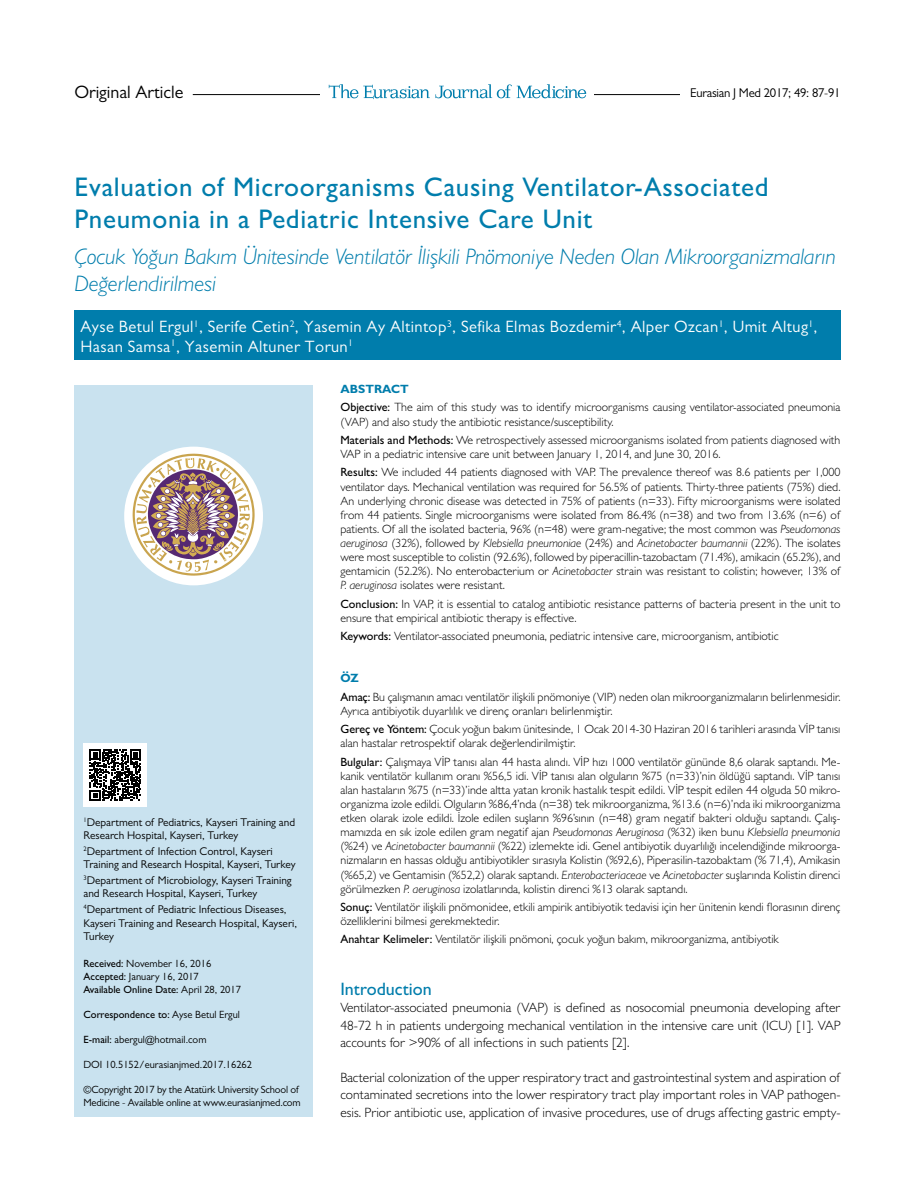
<style>
.page{position:relative;width:915px;height:1191px;background:#fff}
.page>*{position:absolute;margin:0;border:0;box-sizing:border-box;transform-origin:0 0}
.t1{font:500 27px/32.4px "Gill Sans MT Pro";letter-spacing:.025em;color:#007dac}
.t2{font:italic 300 22.5px/27px "Gill Sans MT Pro";color:#007dac}
.t3{font:18px "Gill Sans MT Pro";color:#000}
.t4{font:500 18px "Gill Sans MT Pro";color:#007dac}
.t5{font:16.5px/19.8px "Gill Sans MT Pro";letter-spacing:.025em;color:#fff}
.t6{font:300 13.5px/17.4px "Gill Sans MT Pro";color:#000;text-align:justify}
.t7{font:12.75px "Gill Sans MT Pro";letter-spacing:-.02em;color:#000}
.t8{font:300 12px/14.1px "Gill Sans MT Pro";color:#000}
.t9{font:11.25px/13.5px "Gill Sans MT Pro";color:#000}
.t10{font:10.5px/12.6px "Gill Sans MT Pro";letter-spacing:-.015em;color:#000}
.t11{font:500 10.5px "Gill Sans MT Pro";color:#000}
.s1{font-weight:500}
.s2{font-weight:400}
.s3{font-weight:700;color:#007dac}
.s4{font-style:italic}
</style>
<div class="page">
<div style="left:74px;top:385px;width:239px;height:731px;background:#c9e2ef"></div>
<hr style="left:193px;top:94px;width:486px;height:1px;background:#000">
<div style="left:320px;top:80px;width:273px;height:25px;background:#fff"></div>
<svg style="left:328px;top:84px;width:101px;height:15px"></svg>
<svg style="left:435px;top:84px;width:151px;height:14px"></svg>
<div style="left:83px;top:743px;width:64px;height:64px;background:#fff"></div>
<svg style="left:90px;top:749px;width:51px;height:51px"></svg>
<div style="left:124px;top:446px;width:139px;height:139px;background:#fff;border-radius:50%"></div>
<svg style="left:132px;top:454px;width:122px;height:121px"></svg>
<div style="left:74px;top:310px;width:766px;height:49px;background:#007dac"></div>
<h3 class="t3" style="left:74px;top:81px;width:110px">Original Article</h3>
<p class="t7" style="left:690px;top:85px;width:152px">Eurasian J Med 2017; 49: 87-91</p>
<h1 class="t1" style="left:74px;top:170px;width:695px">Evaluation of Microorganisms Causing Ventilator-Associated<br>Pneumonia in a Pediatric Intensive Care Unit</h1>
<h2 class="t2" style="left:74px;top:242px;width:762px">Çocuk Yoğun Bakım Ünitesinde Ventilatör İlişkili Pnömoniye Neden Olan Mikroorganizmaların<br>Değerlendirilmesi</h2>
<h3 class="t5" style="left:80px;top:316px;width:738px">Ayse Betul Ergul<sup>1</sup>, Serife Cetin<sup>2</sup>, Yasemin Ay Altintop<sup>3</sup>, Sefika Elmas Bozdemir<sup>4</sup>, Alper Ozcan<sup>1</sup>, Umit Altug<sup>1</sup>,<br>Hasan Samsa<sup>1</sup>, Yasemin Altuner Torun<sup>1</sup></h3>
<p class="t9" style="left:83px;top:815px;width:213px"><sup>1</sup>Department of Pediatrics, Kayseri Training and<br>Research Hospital, Kayseri, Turkey</p>
<p class="t9" style="left:83px;top:844px;width:213px"><sup>2</sup>Department of Infection Control, Kayseri<br>Training and Research Hospital, Kayseri, Turkey</p>
<p class="t9" style="left:83px;top:873px;width:210px"><sup>3</sup>Department of Microbiology, Kayseri Training and Research Hospital, Kayseri, Turkey</p>
<p class="t9" style="left:83px;top:902px;width:215px"><sup>4</sup>Department of Pediatric Infectious Diseases,<br>Kayseri Training and Research Hospital, Kayseri,<br>Turkey</p>
<p class="t10" style="left:83px;top:957px;width:159px"><span class="s1">Received:</span> November 16, 2016<br><span class="s1">Accepted:</span> January 16, 2017<br><span class="s1">Available Online Date:</span> April 28, 2017</p>
<p class="t11" style="left:83px;top:1008px;width:158px">Correspondence to: <span class="s2">Ayse Betul Ergul</span></p>
<p class="t10" style="left:83px;top:1033px;width:124px"><span class="s1">E-mail:</span> abergul@hotmail.com</p>
<p class="t10" style="left:83px;top:1058px;width:170px">DOI 10.5152/eurasianjmed.2017.16262</p>
<p class="t10" style="left:83px;top:1083px;width:219px">©Copyright 2017 by the Atatürk University School of<br>Medicine - Available online at www.eurasianjmed.com</p>
<p class="t8" style="left:340px;top:380px;width:501px;line-height:18.3px"><span class="s3">ABSTRACT<br></span><span class="s1">Objective:</span> The aim of this study was to identify microorganisms causing ventilator-associated pneumonia</p>
<p class="t8" style="left:340px;top:412px;width:501px;line-height:18.3px">(VAP) and also study the antibiotic resistance/susceptibility.<br><span class="s1">Materials and Methods:</span> We retrospectively assessed microorganisms isolated from patients diagnosed with</p>
<p class="t8" style="left:340px;top:445px;width:501px;line-height:18.3px">VAP in a pediatric intensive care unit between January 1, 2014, and June 30, 2016.<br><span class="s1">Results:</span> We included 44 patients diagnosed with VAP. The prevalence thereof was 8.6 patients per 1,000</p>
<p class="t8" style="left:340px;top:479px;width:501px;text-align:justify">ventilator days. Mechanical ventilation was required for 56.5% of patients. Thirty-three patients (75%) died.<br>An underlying chronic disease was detected in 75% of patients (n=33). Fifty microorganisms were isolated from 44 patients. Single microorganisms were isolated from 86.4% (n=38) and two from 13.6% (n=6) of patients. Of all the isolated bacteria, 96% (n=48) were gram-negative; the most common was <span class="s4">Pseudomonas aeruginosa</span> (32%), followed by <span class="s4">Klebsiella pneumoniae</span> (24%) and <span class="s4">Acinetobacter baumannii</span> (22%). The isolates were most susceptible to colistin (92.6%), followed by piperacillin-tazobactam (71.4%), amikacin (65.2%), and gentamicin (52.2%). No enterobacterium or <span class="s4">Acinetobacter</span> strain was resistant to colistin; however, 13% of <span class="s4">P. aeruginosa</span> isolates were resistant.</p>
<p class="t8" style="left:340px;top:596px;width:501px"><span class="s1">Conclusion:</span> In VAP, it is essential to catalog antibiotic resistance patterns of bacteria present in the unit to ensure that empirical antibiotic therapy is effective.</p>
<p class="t8" style="left:340px;top:629px;width:439px"><span class="s1">Keywords:</span> Ventilator-associated pneumonia, pediatric intensive care, microorganism, antibiotic</p>
<p class="t8" style="left:340px;top:669px;width:501px;line-height:18.3px"><span class="s3">ÖZ<br></span><span class="s1">Amaç:</span> Bu çalışmanın amacı ventilatör ilişkili pnömoniye (VIP) neden olan mikroorganizmaların belirlenmesidir.</p>
<p class="t8" style="left:340px;top:701px;width:501px;line-height:18.3px">Ayrıca antibiyotik duyarlılık ve direnç oranları belirlenmiştir.<br><span class="s1">Gereç ve Yöntem:</span> Çocuk yoğun bakım ünitesinde, 1 Ocak 2014-30 Haziran 2016 tarihleri arasında VİP tanısı</p>
<p class="t8" style="left:340px;top:734px;width:501px;line-height:18.3px">alan hastalar retrospektif olarak değerlendirilmiştir.<br><span class="s1">Bulgular:</span> Çalışmaya VİP tanısı alan 44 hasta alındı. VİP hızı 1000 ventilatör gününde 8,6 olarak saptandı. Me-</p>
<p class="t8" style="left:340px;top:768px;width:501px;text-align:justify">kanik ventilatör kullanım oranı %56,5 idi. VİP tanısı alan olguların %75 (n=33)’nin öldüğü saptandı. VİP tanısı alan hastaların %75 (n=33)’inde altta yatan kronik hastalık tespit edildi. VİP tespit edilen 44 olguda 50 mikro&shy;organizma izole edildi. Olguların %86,4’nda (n=38) tek mikroorganizma, %13.6 (n=6)’nda iki mikroorganizma etken olarak izole edildi. İzole edilen suşların %96’sının (n=48) gram negatif bakteri olduğu saptandı. Çalış&shy;mamızda en sık izole edilen gram negatif ajan <span class="s4">Pseudomonas Aeruginosa</span> (%32) iken bunu <span class="s4">Klebsiella pneumonia </span>(%24) ve <span class="s4">Acinetobacter baumannii</span> (%22) izlemekte idi. Genel antibiyotik duyarlılığı incelendiğinde mikroorga&shy;nizmaların en hassas olduğu antibiyotikler sırasıyla Kolistin (%92,6), Piperasilin-tazobaktam (% 71,4), Amikasin (%65,2) ve Gentamisin (%52,2) olarak saptandı. <span class="s4">Enterobacteriaceae</span> ve <span class="s4">Acinetobacter</span> suşlarında Kolistin direnci görülmezken <span class="s4">P. aeruginosa</span> izolatlarında, kolistin direnci %13 olarak saptandı.</p>
<p class="t8" style="left:340px;top:899px;width:501px"><span class="s1">Sonuç:</span> Ventilatör ilişkili pnömonidee, etkili ampirik antibiyotik tedavisi için her ünitenin kendi florasının direnç özelliklerini bilmesi gerekmektedir.</p>
<p class="t8" style="left:340px;top:932px;width:440px"><span class="s1">Anahtar Kelimeler:</span> Ventilatör ilişkili pnömoni, çocuk yoğun bakım, mikroorganizma, antibiyotik</p>
<h3 class="t4" style="left:340px;top:978px;width:93px">Introduction</h3>
<p class="t6" style="left:340px;top:998px;width:501px">Ventilator-associated pneumonia (VAP) is defined as nosocomial pneumonia developing after 48-72 h in patients undergoing mechanical ventilation in the intensive care unit (ICU) [1]. VAP accounts for &gt;90% of all infections in such patients [2].</p>
<p class="t6" style="left:340px;top:1068px;width:501px">Bacterial colonization of the upper respiratory tract and gastrointestinal system and aspiration of contaminated secretions into the lower respiratory tract play important roles in VAP pathogen&shy;esis. Prior antibiotic use, application of invasive procedures, use of drugs affecting gastric empty-</p>
</div>
